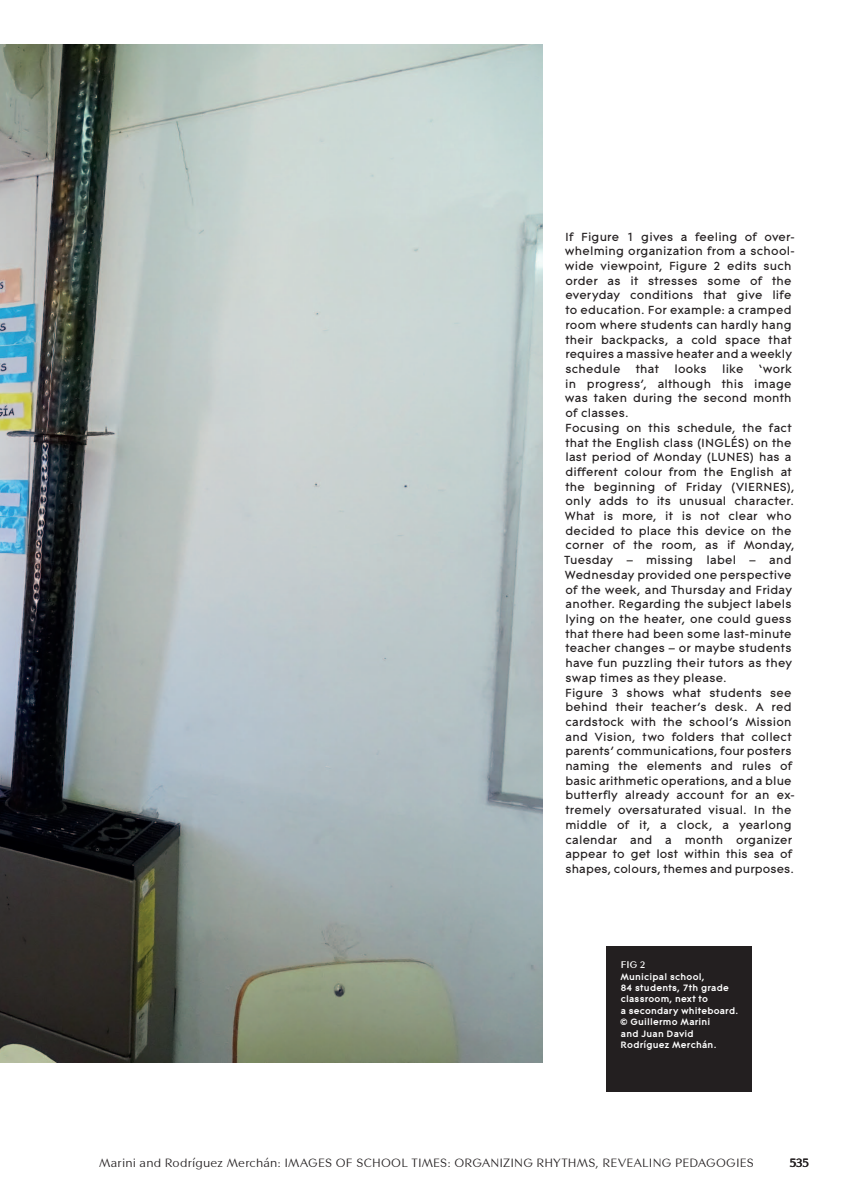
<style>
.page{position:relative;width:844px;height:1201px;background:#fff}
.page>*{position:absolute;margin:0;border:0;box-sizing:border-box;transform-origin:0 0}
.t1{font:12.25px/14.7px "Contax Pro 65 Med";letter-spacing:.015em;color:#231f20}
.t2{font:12.25px "Contax Sans 55";letter-spacing:.015em;color:#231f20}
.t3{font:500 12.25px "Contax Sans 65";color:#231f20}
.t4{font:700 9.62px/11.4px "Contax Pro 75";letter-spacing:.02em;color:#fff}
.t5{font:700 9.62px "Contax Sans 75";color:#fff}
</style>
<div class="page">
<div style="left:605px;top:946px;width:146px;height:146px;background:#231f20"></div>
<img style="left:0;top:45px;width:542px;height:1017px">
<p class="t1" style="left:564px;top:229px;width:231px">If Figure 1 gives a feeling of over&shy;whelming organization from a school&shy;wide viewpoint, Figure 2 edits such order as it stresses some of the everyday conditions that give life to education. For example: a cramped room where students can hardly hang their backpacks, a cold space that requires a massive heater and a weekly schedule</p>
<p class="t1" style="left:635px;top:361px;width:25px">that</p>
<p class="t1" style="left:674px;top:361px;width:34px">looks</p>
<p class="t1" style="left:722px;top:361px;width:23px">like</p>
<p class="t1" style="left:564px;top:361px;width:232px;text-indent:194px">‘work in progress’, although this image was taken during the second month of classes.<br>Focusing on this schedule, the fact that the English class (INGLÉS) on the last period of Monday (LUNES) has a different colour from the English at the beginning of Friday (VIERNES), only adds to its unusual character.<br>What is more, it is not clear who decided to place this device on the corner of the room, as if Monday, Tuesday – missing label – and Wednesday provided one perspective of the week, and Thursday and Friday another. Regarding the subject labels lying on the heater, one could guess that there had been some last-minute teacher changes – or maybe students have fun puzzling their tutors as they swap times as they please.<br>Figure 3 shows what students see behind their teacher’s desk. A red cardstock with the school’s Mission and Vision, two folders that collect parents’ communications, four posters naming the elements and rules of basic arithmetic operations, and a blue butterfly already account for an ex&shy;tremely oversaturated visual. In the middle of it, a clock, a yearlong calendar and a month organizer appear to get lost within this sea of shapes, colours, themes and purposes.</p>
<p class="t5" style="left:620px;top:958px;width:26px">FIG 2</p>
<p class="t4" style="left:620px;top:970px;width:119px">Municipal school,<br>84 students, 7th grade classroom, next to<br>a secondary whiteboard. © Guillermo Marini<br>and Juan David<br>Rodríguez Merchán.</p>
<p class="t2" style="left:99px;top:1155px;width:656px">MARINI AND RODRÍGUEZ MERCHÁN: IMAGES OF SCHOOL TIMES: ORGANIZI NG RHYTHMS, REVEALI NG PEDAGOGI ES</p>
<p class="t3" style="left:789px;top:1155px;width:21px">535</p>
</div>
